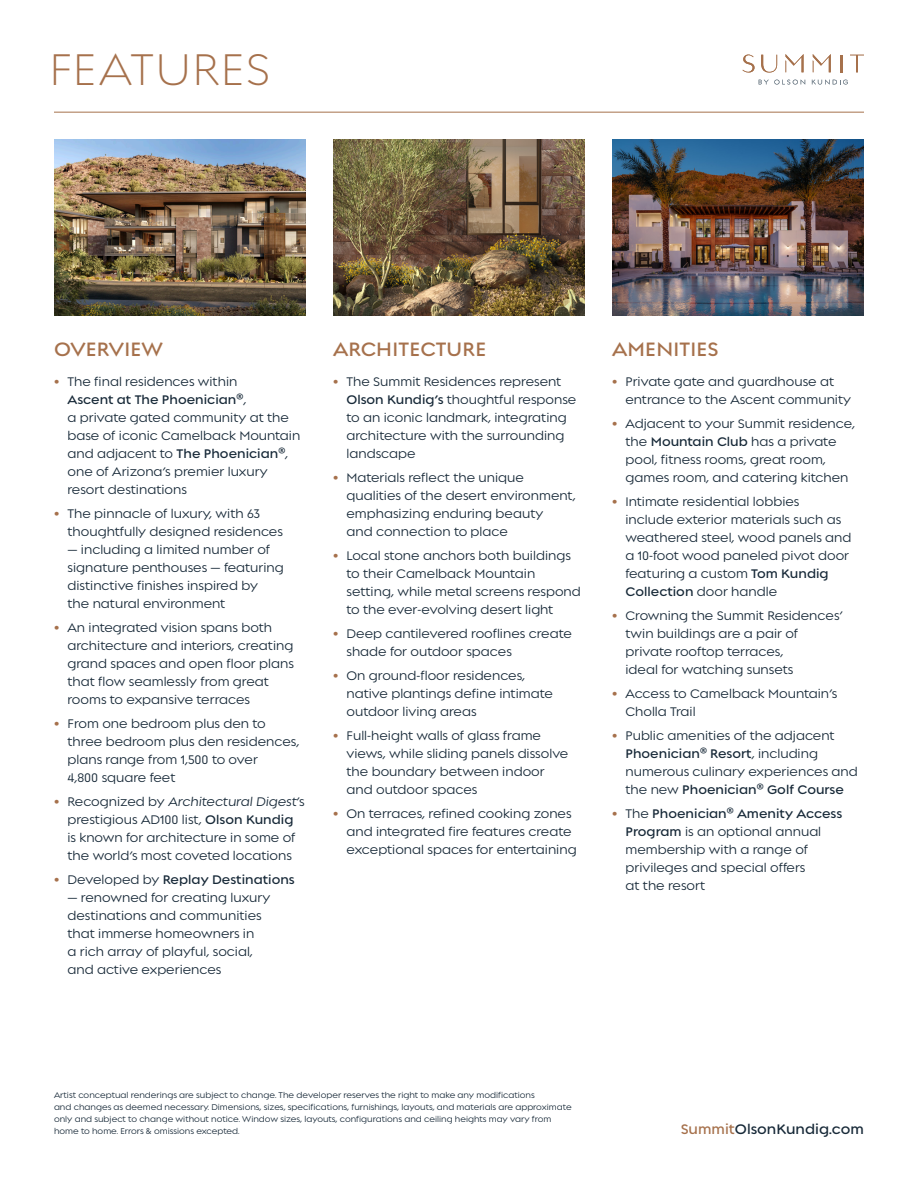
<style>
.page{position:relative;width:918px;height:1188px;background:#fff}
.page>*{position:absolute;margin:0;border:0;box-sizing:border-box;transform-origin:0 0}
.Unit_Number{font:300 48px "Regulator Nova Alts";letter-spacing:.04em;color:#a6714c}
.Product_Type{font:600 21px "Regulator Nova Alts";letter-spacing:.01em;color:#a6714c}
.Product_Type-2{font:600 15px "Regulator Nova Alts";color:#172938}
.t1{font:500 13.5px/18px "Regulator Nova Alts";color:#172938}
.t2{font:600 13.5px "Regulator Nova Alts";color:#172938}
.Body{font:500 9px/12px "Regulator Nova Alts";color:#172938}
.s1{color:#a6714c}
.s2{font-weight:600}
.s3{font-weight:500;color:#a6714c}
.s4{font-weight:500}
</style>
<div class="page">
<img style="left:54px;top:140px;width:252px;height:175px">
<img style="left:612px;top:140px;width:252px;height:175px">
<img style="left:333px;top:140px;width:252px;height:175px">
<hr style="left:54px;top:112px;width:810px;height:1px;background:#a6714c">
<svg style="left:759px;top:80px;width:46px;height:5px"></svg>
<svg style="left:812px;top:80px;width:36px;height:5px"></svg>
<svg style="left:761px;top:55px;width:16px;height:17px"></svg>
<svg style="left:840px;top:55px;width:2px;height:17px"></svg>
<svg style="left:850px;top:55px;width:14px;height:17px"></svg>
<svg style="left:786px;top:54px;width:18px;height:18px"></svg>
<svg style="left:813px;top:54px;width:18px;height:18px"></svg>
<svg style="left:742px;top:55px;width:13px;height:17px"></svg>
<p class="Unit_Number" style="left:50px;top:43px;width:222px">FEATURES</p>
<p class="Product_Type" style="left:54px;top:338px;width:110px">OVERVIEW</p>
<p class="Product_Type" style="left:333px;top:338px;width:155px">ARCHITECTURE</p>
<p class="Product_Type" style="left:612px;top:338px;width:108px">AMENITIES</p>
<p class="t1" style="left:68px;top:372px;width:234px;text-indent:-14px"><span class="s1">•</span> The final residences within<br><span class="s2">Ascent at The Phoenician</span><sup>®</sup>,<br>a private gated community at the base of iconic Camelback Mountain and adjacent to <span class="s2">The Phoenician</span><sup>®</sup>, one of Arizona’s premier luxury resort destinations</p>
<p class="t1" style="left:68px;top:504px;width:217px;text-indent:-14px"><span class="s1">•</span> The pinnacle of luxury, with 63 thoughtfully designed residences</p>
<p class="t1" style="left:68px;top:540px;width:218px">— including a limited number of signature penthouses — featuring distinctive finishes inspired by<br>the natural environment</p>
<p class="t1" style="left:68px;top:618px;width:228px;text-indent:-14px"><span class="s1">•</span> An integrated vision spans both architecture and interiors, creating grand spaces and open floor plans that flow seamlessly from great rooms to expansive terraces</p>
<p class="t1" style="left:68px;top:714px;width:233px;text-indent:-14px"><span class="s1">•</span> From one bedroom plus den to three bedroom plus den residences, plans range from 1,500 to over<br>4,800 square feet</p>
<p class="t1" style="left:54px;top:792px;width:252px;text-align:center"><span class="s1">•</span> Recognized by Architectural Digest’s prestigious AD100 list, <span class="s2">Olson Kundig<br></span>is known for architecture in some of the world’s most coveted locations</p>
<p class="t2" style="left:54px;top:872px;width:242px"><span class="s3">•</span> <span class="s4">Developed by</span> Replay Destinations</p>
<p class="t1" style="left:68px;top:888px;width:204px">— renowned for creating luxury destinations and communities that immerse homeowners in<br>a rich array of playful, social, and active experiences</p>
<p class="t1" style="left:346px;top:372px;width:231px;text-indent:-14px"><span class="s1">•</span> The Summit Residences represent<br><span class="s2">Olson Kundig’s</span> thoughtful response to an iconic landmark, integrating architecture with the surrounding landscape</p>
<p class="t1" style="left:346px;top:468px;width:231px;text-indent:-14px"><span class="s1">•</span> Materials reflect the unique qualities of the desert environment, emphasizing enduring beauty<br>and connection to place</p>
<p class="t1" style="left:346px;top:546px;width:236px;text-indent:-14px"><span class="s1">•</span> Local stone anchors both buildings to their Camelback Mountain setting, while metal screens respond to the ever-evolving desert light</p>
<p class="t1" style="left:346px;top:624px;width:227px;text-indent:-14px"><span class="s1">•</span> Deep cantilevered rooflines create shade for outdoor spaces</p>
<p class="t1" style="left:346px;top:666px;width:208px;text-indent:-14px"><span class="s1">•</span> On ground-floor residences, native plantings define intimate outdoor living areas</p>
<p class="t1" style="left:346px;top:726px;width:223px;text-indent:-14px"><span class="s1">•</span> Full-height walls of glass frame views, while sliding panels dissolve the boundary between indoor and outdoor spaces</p>
<p class="t1" style="left:346px;top:804px;width:232px;text-indent:-14px"><span class="s1">•</span> On terraces, refined cooking zones and integrated fire features create exceptional spaces for entertaining</p>
<p class="t1" style="left:626px;top:372px;width:227px;text-indent:-14px"><span class="s1">•</span> Private gate and guardhouse at entrance to the Ascent community</p>
<p class="t1" style="left:626px;top:414px;width:231px;text-indent:-14px"><span class="s1">•</span> Adjacent to your Summit residence, the <span class="s2">Mountain Club</span> has a private pool, fitness rooms, great room, games room, and catering kitchen</p>
<p class="t1" style="left:626px;top:492px;width:228px;text-indent:-14px"><span class="s1">•</span> Intimate residential lobbies<br>include exterior materials such as weathered steel, wood panels and a 10-foot wood paneled pivot door featuring a custom <span class="s2">Tom Kundig<br>Collection</span> door handle</p>
<p class="t1" style="left:626px;top:606px;width:219px;text-indent:-14px"><span class="s1">•</span> Crowning the Summit Residences’ twin buildings are a pair of private rooftop terraces,<br>ideal for watching sunsets</p>
<p class="t1" style="left:626px;top:684px;width:213px;text-indent:-14px"><span class="s1">•</span> Access to Camelback Mountain’s<br>Cholla Trail</p>
<p class="t1" style="left:626px;top:726px;width:234px;text-indent:-14px"><span class="s1">•</span> Public amenities of the adjacent <span class="s2">Phoenician</span><sup>®</sup> <span class="s2">Resort</span>, including numerous culinary experiences and the new <span class="s2">Phoenician</span><sup>®</sup> <span class="s2">Golf Course</span></p>
<p class="t1" style="left:626px;top:804px;width:218px;text-indent:-14px"><span class="s1">•</span> The <span class="s2">Phoenician</span><sup>®</sup> <span class="s2">Amenity Access<br>Program</span> is an optional annual membership with a range of privileges and special offers<br>at the resort</p>
<p class="Body" style="left:54px;top:1089px;width:519px">Artist conceptual renderings are subject to change. The developer reserves the right to make any modifications<br>and changes as deemed necessary. Dimensions, sizes, specifications, furnishings, layouts, and materials are approximate only and subject to change without notice. Window sizes, layouts, configurations and ceiling heights may vary from home to home. Errors &amp; omissions excepted.</p>
<p class="Product_Type-2" style="left:681px;top:1121px;width:185px"><span class="s1">Summit</span>OlsonKundig.com</p>
</div>
